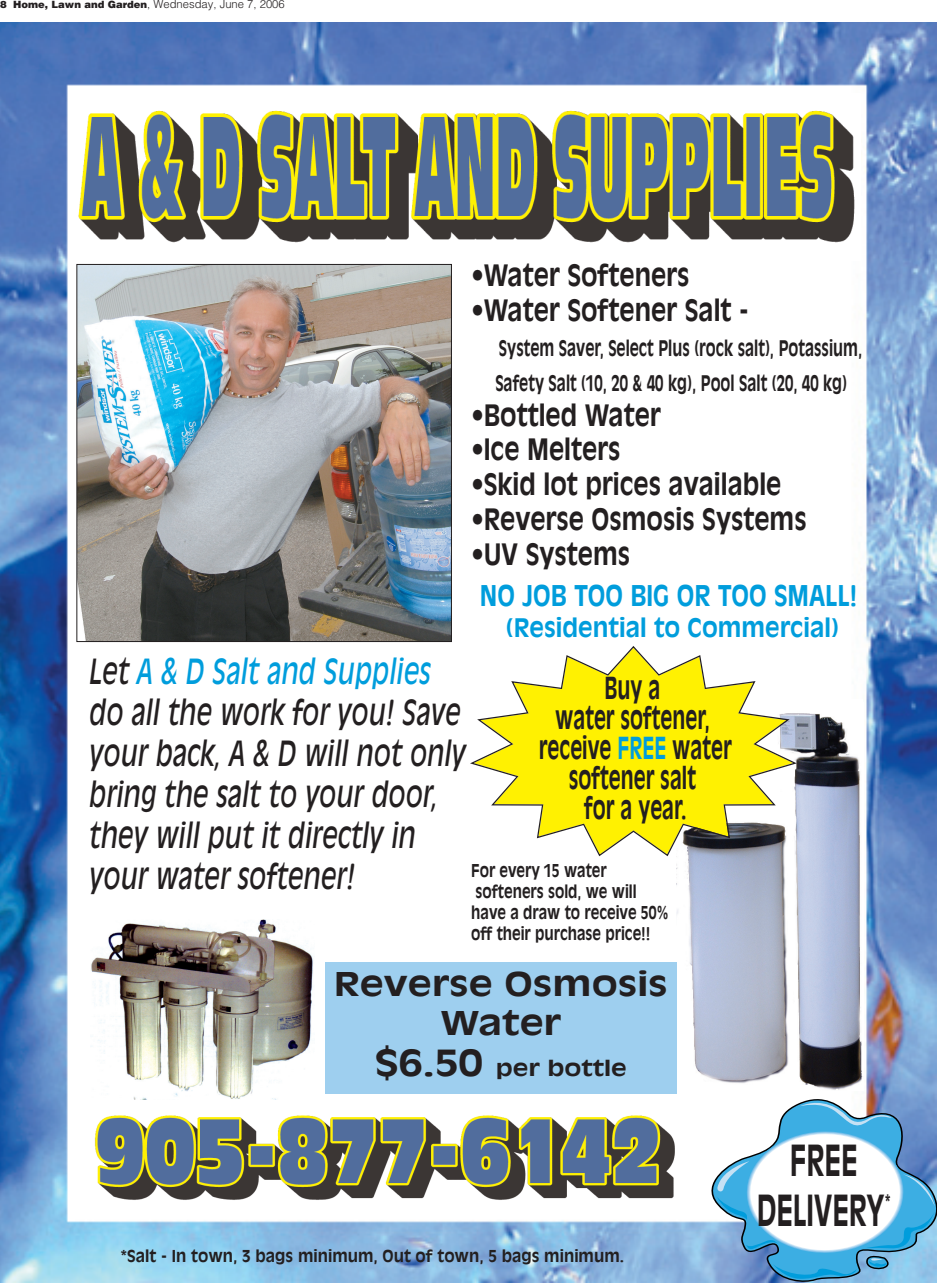
<style>
.page{position:relative;width:938px;height:1283px;background:#fff}
.page>*{position:absolute;margin:0;border:0;box-sizing:border-box;transform-origin:0 0}
.t1{font:700 42.25px/50.8px "Antique Olive";color:#231f20;text-align:center;scale:.64 1}
.t2{font:italic 34.25px/41.1px "Antique Olive";color:#231f20;scale:.75 1}
.t3{font:700 32.38px/38.8px "Antique Olive";color:#231f20;text-align:center;scale:1.21 1}
.t4{font:700 30px/30px "Antique Olive";color:#231f20;text-align:center;scale:.65 1}
.t5{font:700 29.12px "Antique Olive";color:#231f20;scale:.85 1}
.t6{font:700 28.25px "Antique Olive";color:#009ddc;scale:.86 1}
.t7{font:700 25.25px "Antique Olive";color:#009ddc;scale:.94 1}
.t8{font:700 21.25px/34.9px "Antique Olive";color:#231f20;scale:.7 1}
.t9{font:700 21px "Antique Olive";color:#231f20;scale:1.21 1}
.t10{font:700 17.5px/21px "Antique Olive";color:#231f20;scale:.8 1}
.t11{font:700 16.25px "Antique Olive";color:#231f20;scale:.95 1}
.t12{font:300 11.25px "Helvetica";color:#231f20}
.s1{font-weight:900;font-size:10px}
.s2{color:#009ddc}
.s3{font-size:35.62px}
</style>
<div class="page">
<img style="left:0;top:22px;width:936px;height:1260px">
<img style="left:72px;top:93px;width:788px;height:167px">
<img style="left:79px;top:266px;width:371px;height:374px">
<div style="left:77px;top:264px;width:375px;height:378px;border:1px solid #231f20"></div>
<img style="left:676px;top:702px;width:187px;height:388px">
<div style="left:90px;top:919px;width:225px;height:183px;background:#fff"></div>
<img style="left:91px;top:919px;width:222px;height:180px">
<img style="left:90px;top:1104px;width:590px;height:107px">
<div style="left:325px;top:962px;width:351px;height:132px;background:#9ecfef"></div>
<svg style="left:710px;top:1099px;width:226px;height:183px"></svg>
<svg style="left:470px;top:646px;width:326px;height:210px"></svg>
<p class="t12" style="left:0;top:0;width:286px"><span class="s1">8 Home, Lawn and Garden</span>, Wednesday, June 7, 2006</p>
<p class="t5" style="left:471px;top:263px;width:258px">•Water Softeners</p>
<p class="t5" style="left:471px;top:298px;width:328px">•Water Softener Salt -</p>
<p class="t8" style="left:495px;top:332px;width:525px">System Saver, Select Plus (rock salt), Potassium,<br>Safety Salt (10, 20 &amp; 40 kg), Pool Salt (20, 40 kg)</p>
<p class="t5" style="left:471px;top:403px;width:224px">•Bottled Water</p>
<p class="t5" style="left:471px;top:438px;width:177px">•Ice Melters</p>
<p class="t5" style="left:471px;top:473px;width:366px">•Skid lot prices available</p>
<p class="t5" style="left:471px;top:508px;width:396px">•Reverse Osmosis Systems</p>
<p class="t5" style="left:471px;top:542px;width:188px">•UV Systems</p>
<p class="t6" style="left:480px;top:583px;width:440px">NO JOB TOO BIG OR TOO SMALL!</p>
<p class="t7" style="left:506px;top:617px;width:356px">(Residential to Commercial)</p>
<p class="t2" style="left:89px;top:652px;width:503px">Let <span class="s2">A &amp; D Salt and Supplies </span>do all the work for you! Save your back, A &amp; D will not only bring the salt to your door, they will put it directly in your water softener!</p>
<p class="t4" style="left:539px;top:675px;width:298px">Buy a<br>water softener, receive <span class="s2">FREE</span> water softener salt<br>for a year.</p>
<p class="t10" style="left:471px;top:861px;width:249px">For every 15 water softeners sold, we will have a draw to receive 50% off their purchase price!!</p>
<p class="t3" style="left:334px;top:966px;width:278px">Reverse Osmosis<br>Water</p>
<p class="t9" style="left:375px;top:1059px;width:210px"><span class="s3">$6.50</span> per bottle</p>
<p class="t11" style="left:120px;top:1249px;width:531px">*Salt - In town, 3 bags minimum, Out of town, 5 bags minimum.</p>
<p class="t1" style="left:756px;top:1137px;width:211px">FREE<br>DELIVERY<sup>*</sup></p>
</div>
